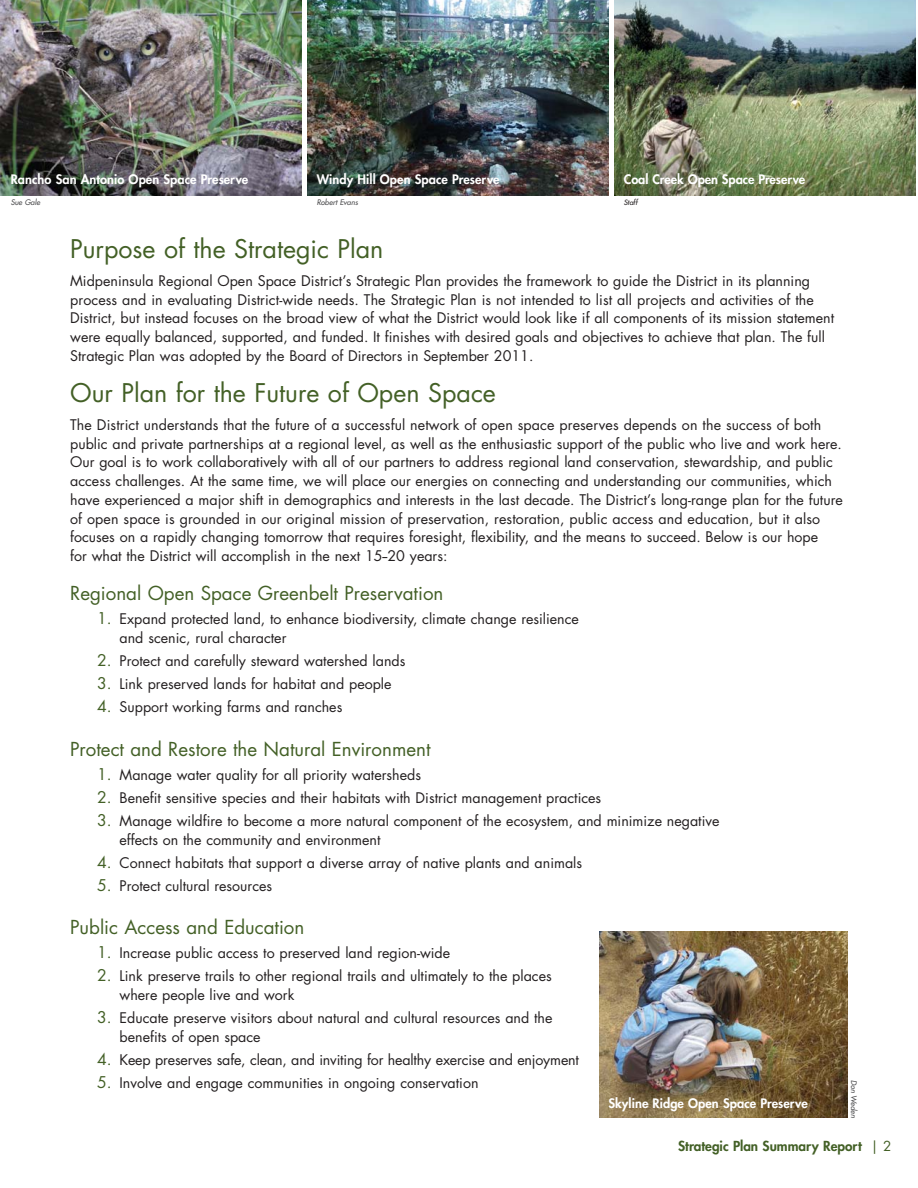
<style>
.page{position:relative;width:918px;height:1188px;background:#fff}
.page>*{position:absolute;margin:0;border:0;box-sizing:border-box;transform-origin:0 0}
.t1{font:25.05px "Futura";color:#436026}
.t2{font:18.75px "Futura";color:#436026}
.t3{font:14.25px/18.8px "Futura";color:#231f20}
.t4{font:800 13.5px "Futura";color:#436026}
.t5{font:800 12.75px "Futura";letter-spacing:.005em;color:#fff}
.t6{font:italic 7.5px "Futura";color:#4c4c4e}
.t7{font:italic 7.2px "Futura";color:#231f20}
.s1{font-size:15.75px;color:#436026}
.s2{font-weight:400}
</style>
<div class="page">
<img style="left:614px;top:0;width:302px;height:195px">
<img style="left:307px;top:0;width:302px;height:195px">
<img style="left:0;top:0;width:301px;height:195px">
<img style="left:600px;top:931px;width:248px;height:187px">
<p class="t5" style="left:11px;top:173px;width:239px">Rancho San Antonio Open Space Preserve</p>
<p class="t6" style="left:11px;top:199px;width:32px">Sue Gale</p>
<p class="t5" style="left:317px;top:173px;width:184px">Windy Hill Open Space Preserve</p>
<p class="t6" style="left:317px;top:199px;width:44px">Robert Evans</p>
<p class="t5" style="left:624px;top:173px;width:183px">Coal Creek Open Space Preserve</p>
<p class="t7" style="left:624px;top:199px;width:15px">Staff</p>
<h1 class="t1" style="left:70px;top:238px;width:315px">Purpose of the Strategic Plan</h1>
<p class="t3" style="left:70px;top:272px;width:765px">Midpeninsula Regional Open Space District’s Strategic Plan provides the framework to guide the District in its planning process and in evaluating District-wide needs. The Strategic Plan is not intended to list all projects and activities of the District, but instead focuses on the broad view of what the District would look like if all components of its mission statement were equally balanced, supported, and funded. It finishes with desired goals and objectives to achieve that plan. The full Strategic Plan was adopted by the Board of Directors in September 2011.</p>
<h1 class="t1" style="left:70px;top:382px;width:427px">Our Plan for the Future of Open Space</h1>
<p class="t3" style="left:70px;top:416px;width:774px">The District understands that the future of a successful network of open space preserves depends on the success of both public and private partnerships at a regional level, as well as the enthusiastic support of the public who live and work here.<br>Our goal is to work collaboratively with all of our partners to address regional land conservation, stewardship, and public access challenges. At the same time, we will place our energies on connecting and understanding our communities, which have experienced a major shift in demographics and interests in the last decade. The District’s long-range plan for the future of open space is grounded in our original mission of preservation, restoration, public access and education, but it also focuses on a rapidly changing tomorrow that requires foresight, flexibility, and the means to succeed. Below is our hope<br>for what the District will accomplish in the next 15–20 years:</p>
<h2 class="t2" style="left:70px;top:585px;width:375px">Regional Open Space Greenbelt Preservation</h2>
<p class="t3" style="left:120px;top:611px;width:461px;text-indent:-22px"><span class="s1">1.</span> Expand protected land, to enhance biodiversity, climate change resilience and scenic, rural character</p>
<p class="t3" style="left:97px;top:653px;width:310px"><span class="s1">2.</span> Protect and carefully steward watershed lands</p>
<p class="t3" style="left:97px;top:676px;width:296px"><span class="s1">3.</span> Link preserved lands for habitat and people</p>
<p class="t3" style="left:97px;top:699px;width:247px"><span class="s1">4.</span> Support working farms and ranches</p>
<h2 class="t2" style="left:70px;top:740px;width:362px">Protect and Restore the Natural Environment</h2>
<p class="t3" style="left:97px;top:766px;width:325px"><span class="s1">1.</span> Manage water quality for all priority watersheds</p>
<p class="t3" style="left:97px;top:789px;width:506px"><span class="s1">2.</span> Benefit sensitive species and their habitats with District management practices</p>
<p class="t3" style="left:120px;top:812px;width:601px;text-indent:-22px"><span class="s1">3.</span> Manage wildfire to become a more natural component of the ecosystem, and minimize negative effects on the community and environment</p>
<p class="t3" style="left:97px;top:854px;width:486px"><span class="s1">4.</span> Connect habitats that support a diverse array of native plants and animals</p>
<p class="t3" style="left:97px;top:877px;width:177px"><span class="s1">5.</span> Protect cultural resources</p>
<h2 class="t2" style="left:70px;top:918px;width:236px">Public Access and Education</h2>
<p class="t3" style="left:97px;top:945px;width:355px"><span class="s1">1.</span> Increase public access to preserved land region-wide</p>
<p class="t3" style="left:120px;top:968px;width:434px;text-indent:-22px"><span class="s1">2.</span> Link preserve trails to other regional trails and ultimately to the places where people live and work</p>
<p class="t3" style="left:120px;top:1010px;width:434px;text-indent:-22px"><span class="s1">3.</span> Educate preserve visitors about natural and cultural resources and the benefits of open space</p>
<p class="t3" style="left:97px;top:1051px;width:483px"><span class="s1">4.</span> Keep preserves safe, clean, and inviting for healthy exercise and enjoyment</p>
<p class="t3" style="left:97px;top:1075px;width:383px"><span class="s1">5.</span> Involve and engage communities in ongoing conservation</p>
<p class="t5" style="left:608px;top:1097px;width:201px">Skyline Ridge Open Space Preserve</p>
<p class="t6" style="left:858px;top:1080px;width:41px;rotate:90deg">Don Weden</p>
<p class="t4" style="left:678px;top:1139px;width:215px">Strategic Plan Summary Report <span class="s2">| 2</span></p>
</div>
